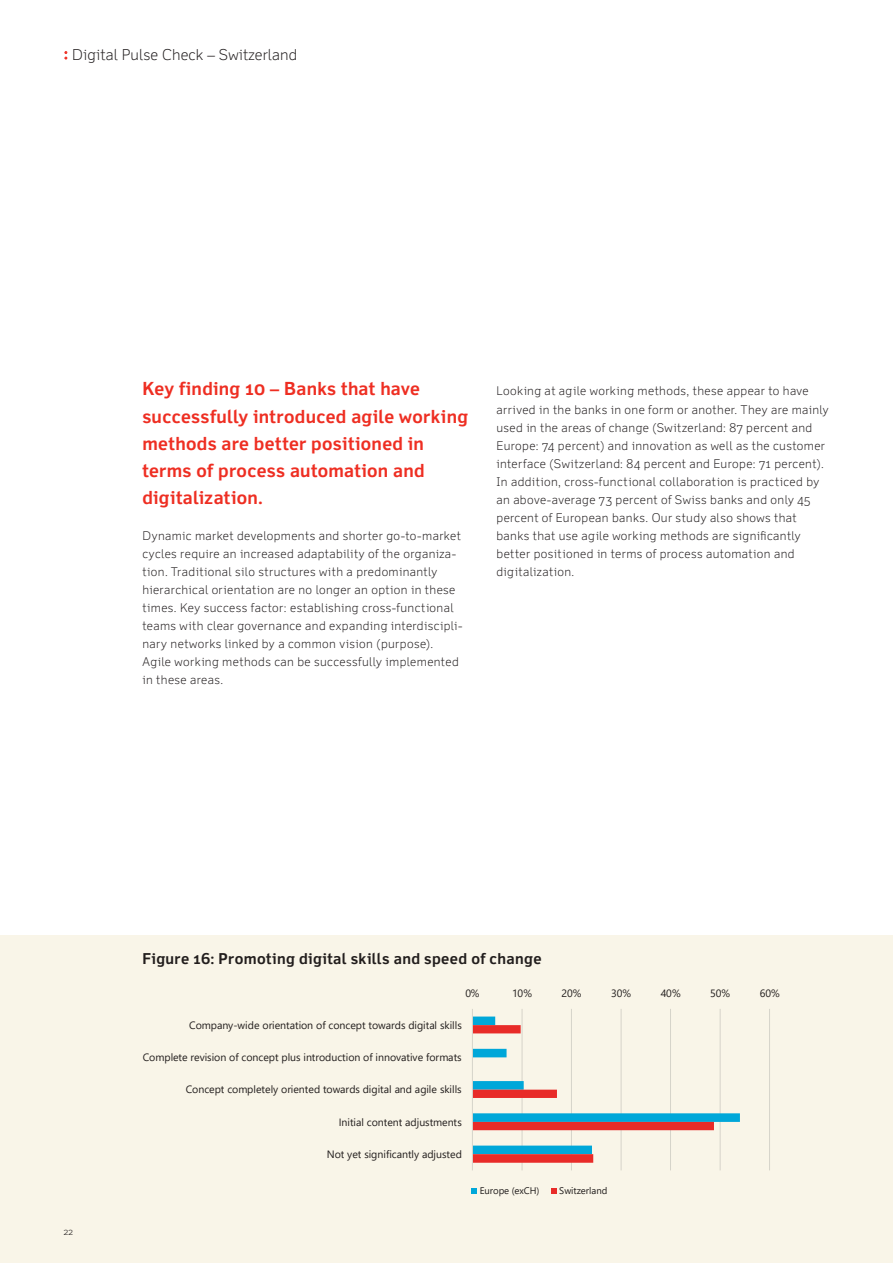
<style>
.page{position:relative;width:893px;height:1263px;background:#fff}
.page>*{position:absolute;margin:0;border:0;box-sizing:border-box;transform-origin:0 0}
.t1{font:700 18px/27px "Felbridge Pro";letter-spacing:.015em;color:#ee2e22}
.t2{font:700 15px "Felbridge Pro";letter-spacing:.025em;color:#231f20}
.t3{font:300 15px "Felbridge Pro";letter-spacing:.01em;color:#231f20}
.t4{font:300 12px/18px "Felbridge Pro";letter-spacing:.03em;color:#231f20}
.t5{font:10.65px "Segoe UI";letter-spacing:-.005em;color:#231f20}
.t6{font:9.6px "Segoe UI";letter-spacing:-.005em;color:#231f20}
.t7{font:300 9px "Felbridge Pro";color:#231f20}
.s1{font-family:"New Baskerville Std";font-weight:400;font-size:16.5px;color:#ee2e22}
</style>
<div class="page">
<hr style="left:892px;top:0;width:1px;height:1263px;background:#f9f5e8">
<div style="left:0;top:936px;width:893px;height:327px;background:#f9f5e8"></div>
<div style="left:142px;top:935px;width:687px;height:55px;background:#f9f5e8"></div>
<hr style="left:522px;top:1009px;width:1px;height:161px;background:#dcdddf">
<hr style="left:571px;top:1009px;width:1px;height:161px;background:#dcdddf">
<hr style="left:621px;top:1009px;width:1px;height:161px;background:#dcdddf">
<hr style="left:670px;top:1009px;width:1px;height:161px;background:#dcdddf">
<hr style="left:720px;top:1009px;width:1px;height:161px;background:#dcdddf">
<hr style="left:769px;top:1009px;width:1px;height:161px;background:#dcdddf">
<svg style="left:473px;top:1016px;width:267px;height:147px"></svg>
<hr style="left:472px;top:1009px;width:1px;height:161px;background:#dcdddf">
<svg style="left:471px;top:1188px;width:6px;height:6px"></svg>
<svg style="left:551px;top:1188px;width:6px;height:6px"></svg>
<p class="t3" style="left:64px;top:45px;width:235px"><span class="s1">:</span> Digital Pulse Check – Switzerland</p>
<h1 class="t1" style="left:142px;top:375px;width:327px">Key finding 10 – Banks that have successfully introduced agile working methods are better positioned in terms of process automation and digitalization.</h1>
<p class="t4" style="left:142px;top:526px;width:321px">Dynamic market developments and shorter go-to-market cycles require an increased adaptability of the organiza&shy;tion. Traditional silo structures with a predominantly hierarchical orientation are no longer an option in these times. Key success factor: establishing cross-functional teams with clear governance and expanding interdiscipli&shy;nary networks linked by a common vision (purpose).<br>Agile working methods can be successfully implemented in these areas.</p>
<p class="t4" style="left:496px;top:382px;width:334px">Looking at agile working methods, these appear to have arrived in the banks in one form or another. They are mainly used in the areas of change (Switzerland: 87 percent and Europe: 74 percent) and innovation as well as the customer interface (Switzerland: 84 percent and Europe: 71 percent).<br>In addition, cross-functional collaboration is practiced by an above-average 73 percent of Swiss banks and only 45 percent of European banks. Our study also shows that banks that use agile working methods are significantly better positioned in terms of process automation and digitalization.</p>
<p class="t7" style="left:64px;top:1226px;width:11px">22</p>
<p class="t2" style="left:142px;top:950px;width:401px">Figure 16: Promoting digital skills and speed of change</p>
<p class="t5" style="left:465px;top:983px;width:16px">0%</p>
<p class="t5" style="left:512px;top:983px;width:21px">10%</p>
<p class="t5" style="left:562px;top:983px;width:21px">20%</p>
<p class="t5" style="left:611px;top:983px;width:21px">30%</p>
<p class="t5" style="left:661px;top:983px;width:21px">40%</p>
<p class="t5" style="left:710px;top:983px;width:21px">50%</p>
<p class="t5" style="left:760px;top:983px;width:22px">60%</p>
<p class="t5" style="left:189px;top:1015px;width:274px">Company-wide orientation of concept towards digital skills</p>
<p class="t5" style="left:143px;top:1047px;width:320px">Complete revision of concept plus introduction of innovative formats</p>
<p class="t5" style="left:186px;top:1079px;width:277px">Concept completely oriented towards digital and agile skills</p>
<p class="t5" style="left:339px;top:1112px;width:125px">Initial content adjustments</p>
<p class="t5" style="left:327px;top:1144px;width:137px">Not yet significantly adjusted</p>
<p class="t6" style="left:480px;top:1182px;width:61px">Europe (exCH)</p>
<p class="t6" style="left:559px;top:1182px;width:49px">Switzerland</p>
</div>
